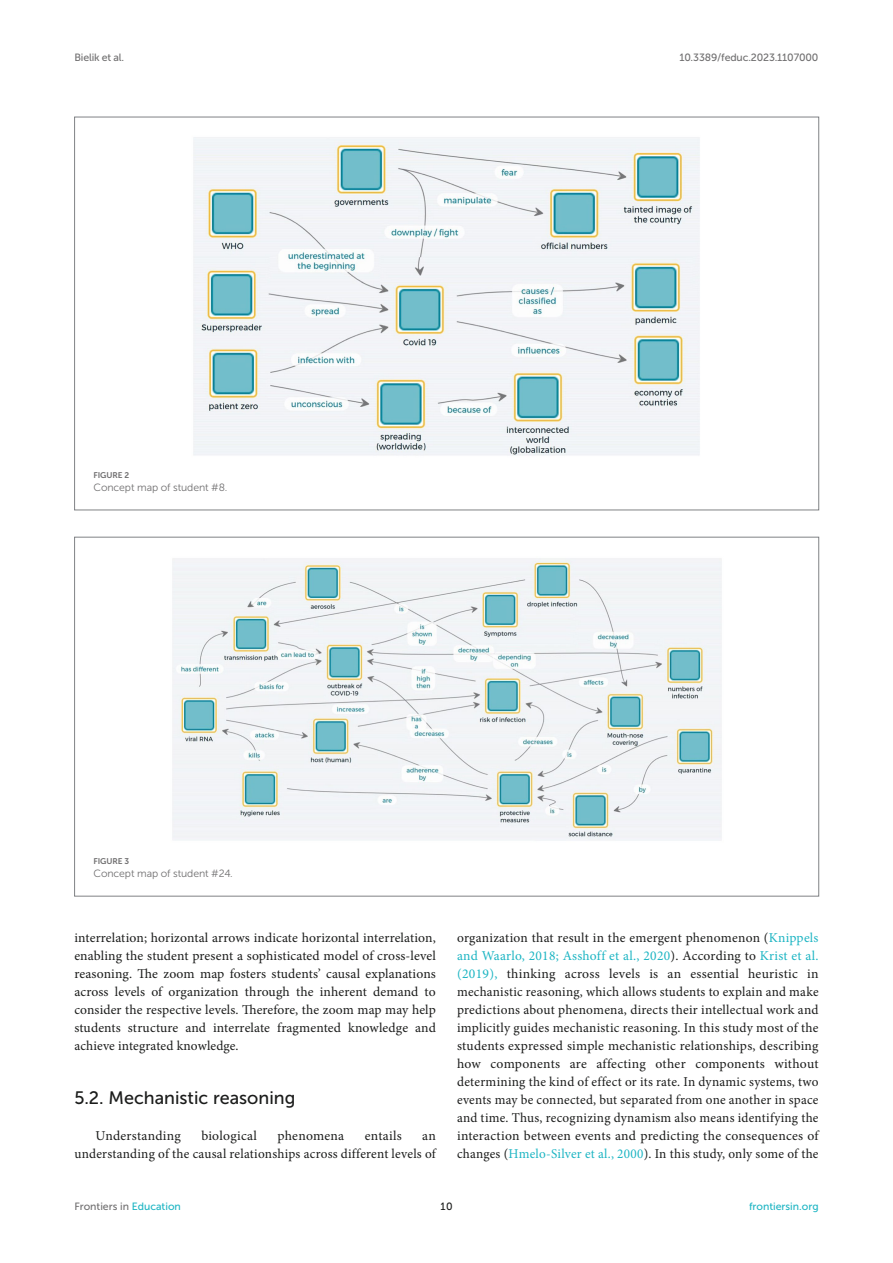
<style>
.page{position:relative;width:893px;height:1263px;background:#fff}
.page>*{position:absolute;margin:0;border:0;box-sizing:border-box;transform-origin:0 0}
.HEAD_2{font:18px "Museo Sans 500";color:#1b1c1b}
.TEXT_FLUSH{font:13.5px/18px "Minion Pro";letter-spacing:.015em;color:#1b1c1b;text-align:right}
.TEXT{font:13.5px/18px "Minion Pro";letter-spacing:.01em;color:#1b1c1b;text-align:justify}
.t1{font:10.5px "Museo Sans 500";letter-spacing:-.015em;color:#706f70}
.FIG_LEG{font:10.5px "Museo Sans 300";letter-spacing:-.01em;color:#706f70}
.t2{font:10.5px "Museo Sans 500";color:#1db5c3}
.t3{font:10.5px "Museo Sans 500";color:#1b1c1b}
.FIG_HD{font:8.25px "Museo Sans 700";letter-spacing:-.01em;color:#706f70}
.s1{color:#1db5c3}
</style>
<div class="page">
<img style="left:193px;top:137px;width:507px;height:319px">
<img style="left:172px;top:558px;width:550px;height:283px">
<p class="t1" style="left:74px;top:51px;width:51px">Bielik et al.</p>
<p class="t1" style="left:679px;top:51px;width:141px">10.3389/feduc.2023.1107000</p>
<p class="FIG_HD" style="left:94px;top:470px;width:37px">FIGURE 2</p>
<p class="FIG_LEG" style="left:94px;top:482px;width:135px">Concept map of student #8.</p>
<p class="FIG_HD" style="left:94px;top:856px;width:37px">FIGURE 3</p>
<p class="FIG_LEG" style="left:94px;top:868px;width:141px">Concept map of student #24.</p>
<p class="TEXT" style="left:74px;top:929px;width:363px">interrelation; horizontal arrows indicate horizontal interrelation, enabling the student present a sophisticated model of cross-level reasoning. The zoom map fosters students’ causal explanations across levels of organization through the inherent demand to consider the respective levels. Therefore, the zoom map may help students structure and interrelate fragmented knowledge and achieve integrated knowledge.</p>
<p class="HEAD_2" style="left:74px;top:1088px;width:222px">5.2. Mechanistic reasoning</p>
<p class="TEXT_FLUSH" style="left:96px;top:1127px;width:87px">Understanding</p>
<p class="TEXT_FLUSH" style="left:201px;top:1127px;width:57px">biological</p>
<p class="TEXT_FLUSH" style="left:277px;top:1127px;width:68px">phenomena</p>
<p class="TEXT_FLUSH" style="left:365px;top:1127px;width:38px">entails</p>
<p class="TEXT_FLUSH" style="left:74px;top:1127px;width:363px">an<br>understanding of the causal relationships across different levels of</p>
<p class="TEXT_FLUSH" style="left:457px;top:929px;width:363px;text-align:justify">organization that result in the emergent phenomenon (<span class="s1">Knippels and Waarlo, 2018; Asshoff et al., 2020</span>). According to <span class="s1">Krist et al. (2019),</span> thinking across levels is an essential heuristic in mechanistic reasoning, which allows students to explain and make predictions about phenomena, directs their intellectual work and implicitly guides mechanistic reasoning. In this study most of the students expressed simple mechanistic relationships, describing how components are affecting other components without determining the kind of effect or its rate. In dynamic systems, two events may be connected, but separated from one another in space and time. Thus, recognizing dynamism also means identifying the interaction between events and predicting the consequences of changes (<span class="s1">Hmelo-Silver et al., 2000</span>). In this study, only some of the</p>
<p class="t1" style="left:74px;top:1200px;width:108px">Frontiers in <span class="s1">Education</span></p>
<p class="t3" style="left:440px;top:1200px;width:14px">10</p>
<p class="t2" style="left:749px;top:1200px;width:71px">frontiersin.org</p>
</div>
